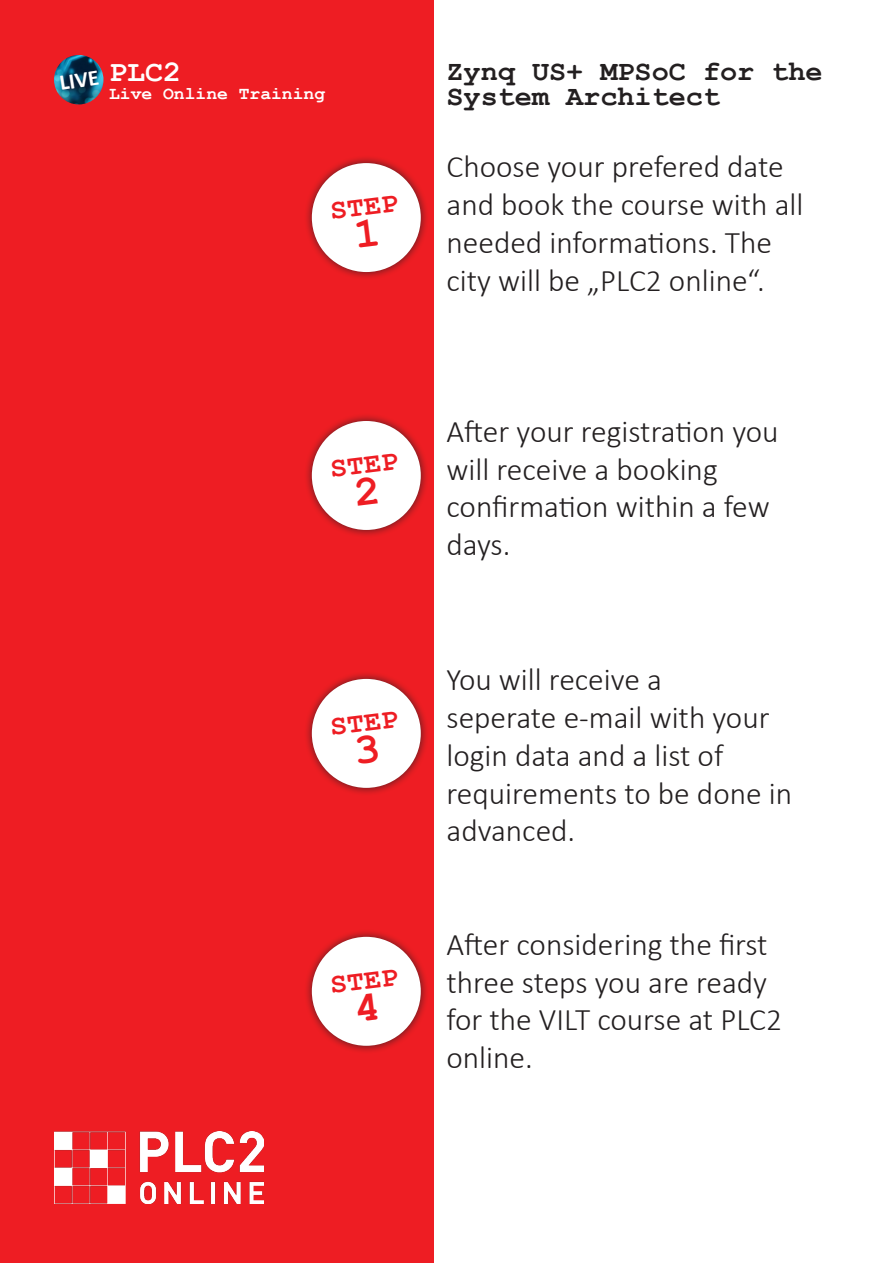
<style>
.page{position:relative;width:893px;height:1263px;background:#fff}
.page>*{position:absolute;margin:0;border:0;box-sizing:border-box;transform-origin:0 0}
.t1{font:300 31.5px/37.8px "Calibri";color:#231f20}
.t2{font:700 30px "Courier New";color:#fff}
.t3{font:700 28.5px/25.5px "Courier New";color:#231f20}
.t4{font:700 28.5px "Courier New";color:#ee1d23}
.t5{font:700 22.5px "Calibri";color:#fff}
.t6{font:700 18px "Courier New";color:#fff}
</style>
<div class="page">
<div style="left:0;top:0;width:434px;height:1263px;background:#ee1d23"></div>
<img style="left:54px;top:1131px;width:210px;height:72px">
<div style="left:304px;top:155px;width:125px;height:125px;background:#231f20;opacity:.75"></div>
<div style="left:312px;top:163px;width:109px;height:109px;background:#fff;border-radius:50%"></div>
<div style="left:304px;top:413px;width:125px;height:125px;background:#231f20;opacity:.75"></div>
<div style="left:312px;top:421px;width:109px;height:109px;background:#fff;border-radius:50%"></div>
<div style="left:304px;top:671px;width:125px;height:125px;background:#231f20;opacity:.75"></div>
<div style="left:312px;top:679px;width:109px;height:109px;background:#fff;border-radius:50%"></div>
<div style="left:304px;top:929px;width:125px;height:125px;background:#231f20;opacity:.75"></div>
<div style="left:312px;top:937px;width:109px;height:109px;background:#fff;border-radius:50%"></div>
<img style="left:54px;top:55px;width:50px;height:49px;border-radius:25px">
<p class="t2" style="left:109px;top:53px;width:73px">PLC2</p>
<p class="t6" style="left:109px;top:82px;width:218px">Live Online Training</p>
<p class="t5" style="left:57px;top:69px;width:41px;rotate:-9deg">LIVE</p>
<p class="t3" style="left:446px;top:57px;width:378px">Zynq US+ MPSoC for the<br>System Architect</p>
<p class="t4" style="left:328px;top:193px;width:70px;rotate:-7deg">STEP</p>
<p class="t1" style="left:446px;top:147px;width:358px">Choose your prefered date and book the course with all needed informations. The city will be „PLC2 online“.</p>
<p class="t4" style="left:328px;top:451px;width:70px;rotate:-7deg">STEP</p>
<p class="t4" style="left:328px;top:709px;width:70px;rotate:-7deg">STEP</p>
<p class="t4" style="left:328px;top:966px;width:70px;rotate:-7deg">STEP</p>
<p class="t1" style="left:446px;top:412px;width:334px">After your registration you will receive a booking confirmation within a few days.</p>
<p class="t1" style="left:446px;top:660px;width:347px">You will receive a<br>seperate e-mail with your login data and a list of requirements to be done in advanced.</p>
<p class="t1" style="left:446px;top:925px;width:337px">After considering the first three steps you are ready for the VILT course at PLC2 online.</p>
</div>
